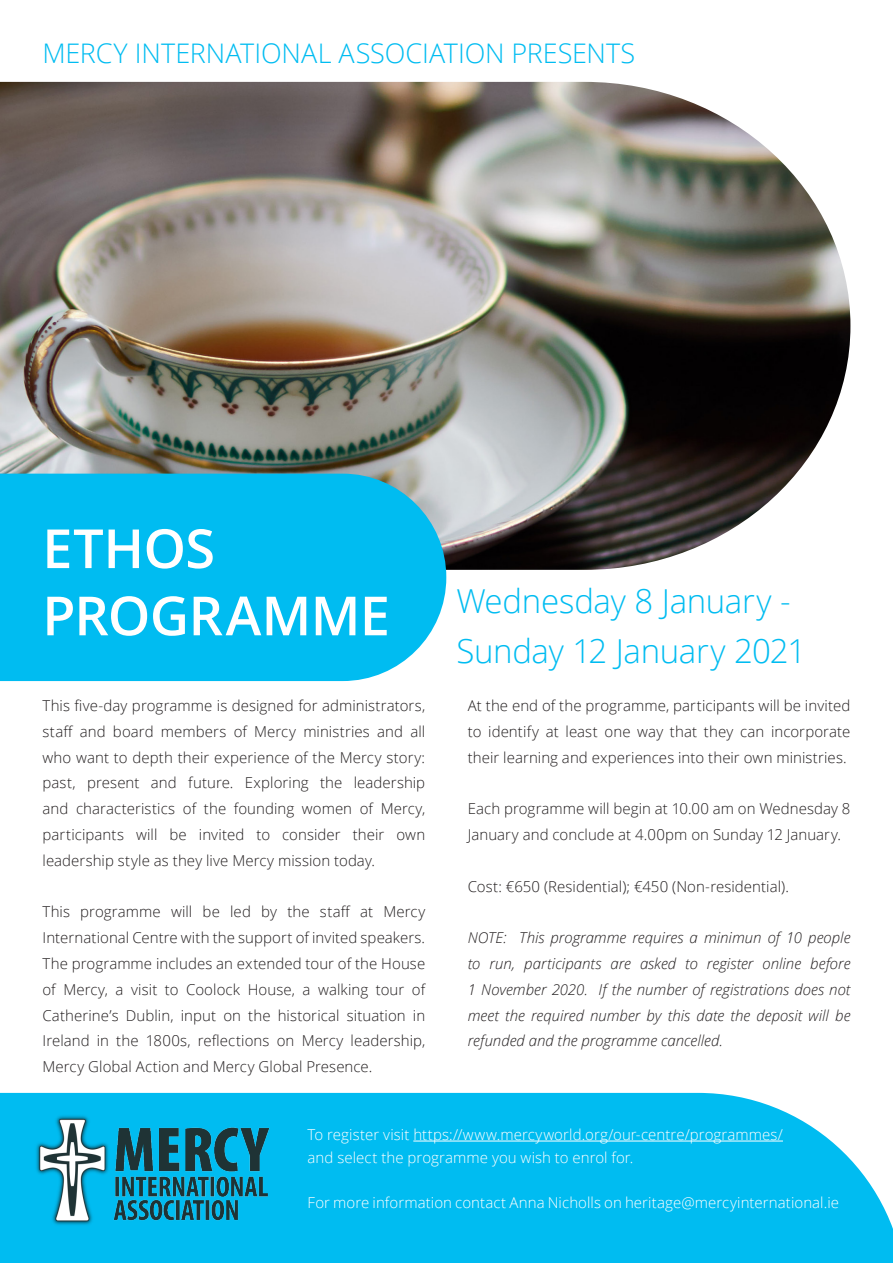
<style>
.page{position:relative;width:893px;height:1263px;background:#fff}
.page>*{position:absolute;margin:0;border:0;box-sizing:border-box;transform-origin:0 0}
.t1{font:600 54px "Open Sans";letter-spacing:-.01em;color:#fff}
.t2{font:300 33px/49.8px "Open Sans";letter-spacing:-.01em;color:#00bcf1}
.t3{font:300 27px "Open Sans";letter-spacing:-.005em;color:#00bcf1}
.t4{font:300 15px/25.8px "Open Sans";letter-spacing:.005em;color:#231f20;text-align:justify}
.t5{font:italic 300 15px/25.8px "Open Sans";color:#231f20;text-align:justify}
.t6{font:300 15px "Open Sans";letter-spacing:.005em;color:#fff}
</style>
<div class="page">
<img style="left:0;top:82px;width:850px;height:488px">
<div style="left:0;top:474px;width:446px;height:207px;background:#00bcf1"></div>
<div style="left:0;top:1093px;width:893px;height:170px;background:#00bcf1"></div>
<img style="left:33px;top:1114px;width:240px;height:114px">
<hr style="left:413px;top:1141px;width:370px;height:1px;background:#fff">
<p class="t3" style="left:43px;top:35px;width:594px">MERCY INTERNATIONAL ASSOCIATION PRESENTS</p>
<p class="t1" style="left:42px;top:511px;width:174px">ETHOS</p>
<p class="t1" style="left:42px;top:579px;width:349px">PROGRAMME</p>
<p class="t4" style="left:43px;top:692px;width:384px">This five-day programme is designed for administrators, staff and board members of Mercy ministries and all who want to depth their experience of the Mercy story: past, present and future. Exploring the leadership and characteristics of the founding women of Mercy, participants will be invited to consider their own leadership style as they live Mercy mission today.</p>
<p class="t4" style="left:43px;top:899px;width:384px">This programme will be led by the staff at Mercy International Centre with the support of invited speakers.<br>The programme includes an extended tour of the House of Mercy, a visit to Coolock House, a walking tour of Catherine’s Dublin, input on the historical situation in Ireland in the 1800s, reflections on Mercy leadership, Mercy Global Action and Mercy Global Presence.</p>
<p class="t2" style="left:456px;top:575px;width:351px">Wednesday 8 January -<br>Sunday 12 January 2021</p>
<p class="t4" style="left:468px;top:692px;width:384px">At the end of the programme, participants will be invited to identify at least one way that they can incorporate their learning and experiences into their own ministries.</p>
<p class="t4" style="left:468px;top:795px;width:384px">Each programme will begin at 10.00 am on Wednesday 8<br>January and conclude at 4.00pm on Sunday 12 January.</p>
<p class="t4" style="left:468px;top:873px;width:323px">Cost: €650 (Residential); €450 (Non-residential).</p>
<p class="t5" style="left:468px;top:924px;width:384px">NOTE: This programme requires a minimun of 10 people to run, participants are asked to register online before 1 November 2020. If the number of registrations does not meet the required number by this date the deposit will be refunded and the programme cancelled.</p>
<p class="t6" style="left:308px;top:1124px;width:477px">To register visit https://www.mercyworld.org/our-centre/programmes/</p>
<p class="t6" style="left:308px;top:1147px;width:327px">and select the programme you wish to enrol for.</p>
<p class="t6" style="left:308px;top:1192px;width:533px">For more information contact Anna Nicholls on heritage@mercyinternational.ie</p>
</div>
